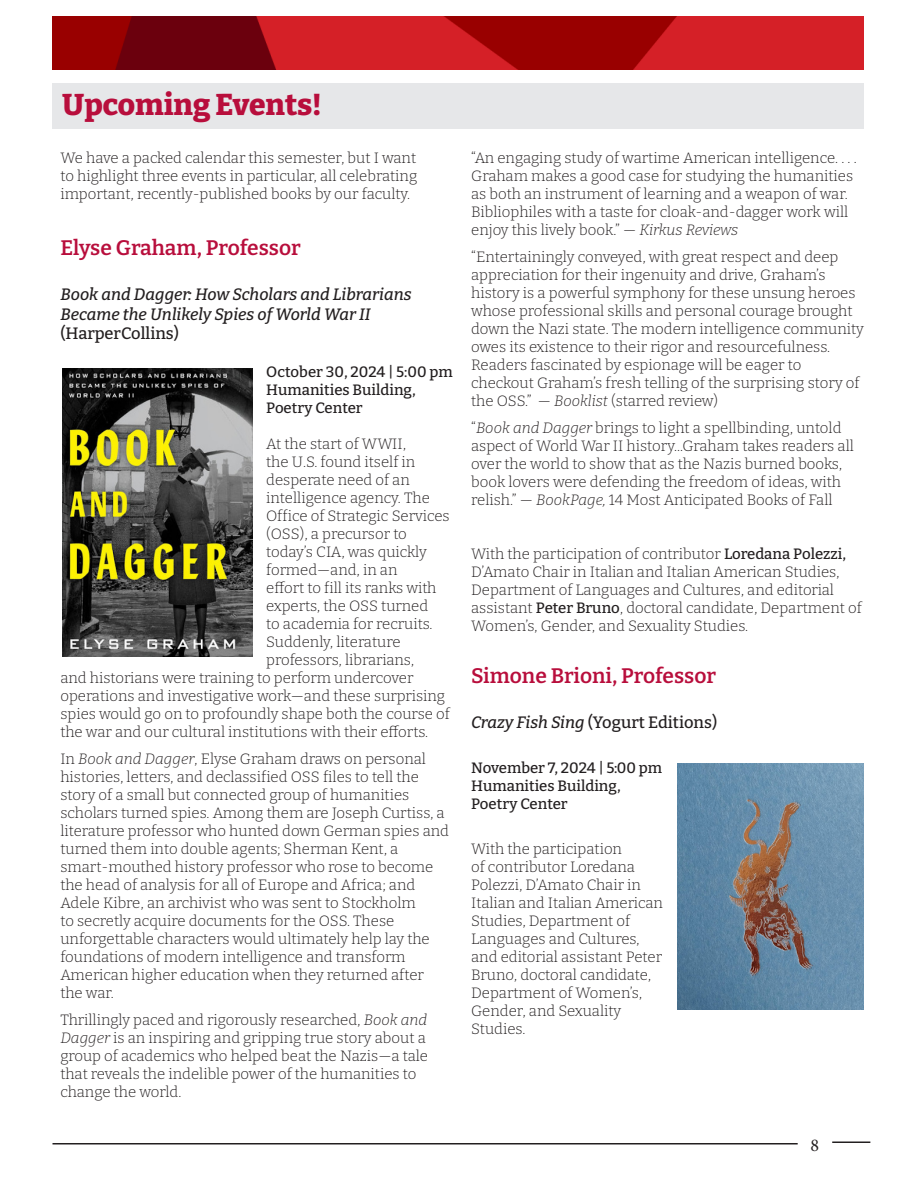
<style>
.page{position:relative;width:918px;height:1188px;background:#fff}
.page>*{position:absolute;margin:0;border:0;box-sizing:border-box;transform-origin:0 0}
.New_Article_Topic_Header{font:800 30px "Bitter";color:#b80e3c}
.Newsletter_Body_Text{font:600 21px "Bitter";color:#b80e3c}
.Newsletter{font:600 21px "Bitter";color:#b80e3c}
.t1{font:18px "Minion Pro";color:#231f20}
.Newsletter-2{font:italic 500 16.5px/19.8px "Bitter";color:#231f20}
.Newsletter_Body_Text-2{font:500 16.5px "Bitter";color:#231f20}
.Newsletter_Body_Text-3{font:300 15px/18px "Bitter";color:#231f20}
.Newsletter_Body_Text-4{font:500 15px/18px "Bitter";color:#231f20}
.s1{font-style:normal}
.s2{font-style:italic}
.s3{font-weight:500}
</style>
<div class="page">
<hr style="left:52px;top:1143px;width:746px;height:1px;background:#231f20">
<hr style="left:832px;top:1142px;width:38px;height:1px;background:#231f20">
<img style="left:52px;top:16px;width:812px;height:53px">
<div style="left:52px;top:84px;width:812px;height:45px;background:#e6e7e9"></div>
<img style="left:62px;top:368px;width:191px;height:288px">
<img style="left:677px;top:764px;width:187px;height:246px">
<p class="New_Article_Topic_Header" style="left:62px;top:78px;width:261px">Upcoming Events!</p>
<p class="Newsletter_Body_Text-3" style="left:60px;top:148px;width:358px;text-align:justify">We have a packed calendar this semester, but I want to highlight three events in particular, all celebrating important, recently-published books by our faculty.</p>
<h1 class="Newsletter" style="left:60px;top:231px;width:242px">Elyse Graham, Professor</h1>
<h1 class="Newsletter-2" style="left:60px;top:283px;width:353px">Book and Dagger: How Scholars and Librarians<br>Became the Unlikely Spies of World War II <span class="s1">(HarperCollins)</span></h1>
<p class="Newsletter_Body_Text-4" style="left:266px;top:362px;width:188px">October 30, 2024 | 5:00 pm<br>Humanities Building,<br>Poetry Center</p>
<p class="Newsletter_Body_Text-3" style="left:266px;top:434px;width:141px">At the start of WWII,</p>
<p class="Newsletter_Body_Text-3" style="left:266px;top:452px;width:151px">the U.S. found itself in</p>
<p class="Newsletter_Body_Text-3" style="left:266px;top:470px;width:145px">desperate need of an</p>
<p class="Newsletter_Body_Text-3" style="left:266px;top:488px;width:165px">intelligence agency. The</p>
<p class="Newsletter_Body_Text-3" style="left:266px;top:506px;width:185px">Office of Strategic Services</p>
<p class="Newsletter_Body_Text-3" style="left:266px;top:524px;width:142px">(OSS), a precursor to</p>
<p class="Newsletter_Body_Text-3" style="left:266px;top:542px;width:162px">today’s CIA, was quickly</p>
<p class="Newsletter_Body_Text-3" style="left:266px;top:560px;width:133px">formed—and, in an</p>
<p class="Newsletter_Body_Text-3" style="left:266px;top:578px;width:172px">effort to fill its ranks with</p>
<p class="Newsletter_Body_Text-3" style="left:266px;top:596px;width:163px">experts, the OSS turned</p>
<p class="Newsletter_Body_Text-3" style="left:266px;top:614px;width:168px">to academia for recruits.</p>
<p class="Newsletter_Body_Text-3" style="left:266px;top:632px;width:136px">Suddenly, literature</p>
<p class="Newsletter_Body_Text-3" style="left:266px;top:650px;width:149px">professors, librarians,</p>
<p class="Newsletter_Body_Text-3" style="left:60px;top:668px;width:355px">and historians were training to perform undercover</p>
<p class="Newsletter_Body_Text-3" style="left:60px;top:686px;width:386px">operations and investigative work—and these surprising</p>
<p class="Newsletter_Body_Text-3" style="left:60px;top:704px;width:391px">spies would go on to profoundly shape both the course of</p>
<p class="Newsletter_Body_Text-3" style="left:60px;top:722px;width:369px">the war and our cultural institutions with their efforts.</p>
<p class="Newsletter_Body_Text-3" style="left:60px;top:749px;width:390px">In <span class="s2">Book and Dagger</span>, Elyse Graham draws on personal histories, letters, and declassified OSS files to tell the story of a small but connected group of humanities scholars turned spies. Among them are Joseph Curtiss, a literature professor who hunted down German spies and turned them into double agents; Sherman Kent, a smart-mouthed history professor who rose to become the head of analysis for all of Europe and Africa; and Adele Kibre, an archivist who was sent to Stockholm<br>to secretly acquire documents for the OSS. These unforgettable characters would ultimately help lay the foundations of modern intelligence and transform American higher education when they returned after the war.</p>
<p class="Newsletter_Body_Text-3" style="left:60px;top:1010px;width:369px">Thrillingly paced and rigorously researched, <span class="s2">Book and Dagger</span> is an inspiring and gripping true story about a group of academics who helped beat the Nazis—a tale that reveals the indelible power of the humanities to change the world.</p>
<p class="Newsletter_Body_Text-3" style="left:471px;top:148px;width:387px">“An engaging study of wartime American intelligence. . . .<br>Graham makes a good case for studying the humanities as both an instrument of learning and a weapon of war.<br>Bibliophiles with a taste for cloak-and-dagger work will enjoy this lively book.” — <span class="s2">Kirkus Reviews</span></p>
<p class="Newsletter_Body_Text-3" style="left:471px;top:247px;width:394px">“Entertainingly conveyed, with great respect and deep appreciation for their ingenuity and drive, Graham’s history is a powerful symphony for these unsung heroes whose professional skills and personal courage brought down the Nazi state. The modern intelligence community owes its existence to their rigor and resourcefulness.<br>Readers fascinated by espionage will be eager to checkout Graham’s fresh telling of the surprising story of the OSS.” — <span class="s2">Booklist</span> (starred review)</p>
<p class="Newsletter_Body_Text-3" style="left:471px;top:418px;width:384px">“<span class="s2">Book and Dagger</span> brings to light a spellbinding, untold aspect of World War II history...Graham takes readers all over the world to show that as the Nazis burned books, book lovers were defending the freedom of ideas, with relish.” — <span class="s2">BookPage,</span> 14 Most Anticipated Books of Fall</p>
<p class="Newsletter_Body_Text-3" style="left:471px;top:544px;width:392px">With the participation of contributor <span class="s3">Loredana Polezzi, </span>D’Amato Chair in Italian and Italian American Studies, Department of Languages and Cultures, and editorial assistant <span class="s3">Peter Bruno</span>, doctoral candidate, Department of Women’s, Gender, and Sexuality Studies.</p>
<p class="Newsletter_Body_Text" style="left:471px;top:659px;width:246px">Simone Brioni, Professor</p>
<p class="Newsletter_Body_Text-2" style="left:471px;top:710px;width:248px"><span class="s2">Crazy Fish Sing</span> (Yogurt Editions)</p>
<p class="Newsletter_Body_Text-4" style="left:471px;top:758px;width:192px">November 7, 2024 | 5:00 pm<br>Humanities Building,<br>Poetry Center</p>
<p class="Newsletter_Body_Text-3" style="left:471px;top:839px;width:193px">With the participation<br>of contributor Loredana<br>Polezzi, D’Amato Chair in<br>Italian and Italian American<br>Studies, Department of<br>Languages and Cultures, and editorial assistant Peter<br>Bruno, doctoral candidate,<br>Department of Women’s,<br>Gender, and Sexuality<br>Studies.</p>
<p class="t1" style="left:811px;top:1133px;width:10px">8</p>
</div>
